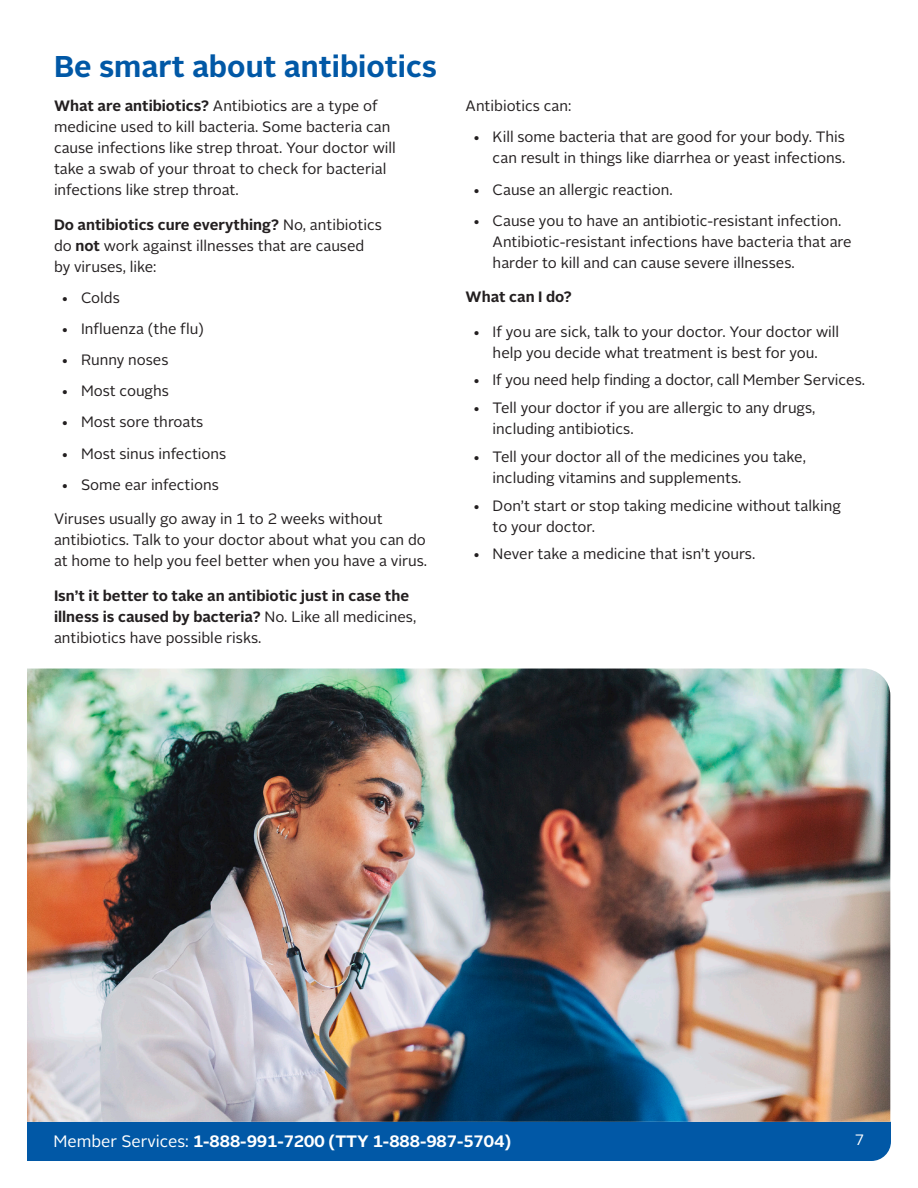
<style>
.page{position:relative;width:918px;height:1188px;background:#fff}
.page>*{position:absolute;margin:0;border:0;box-sizing:border-box;transform-origin:0 0}
.body_copy{font:700 30px "Alright Sans";color:#0158a6}
.t1{font:700 16.5px "Alright Sans";color:#fff}
.Bullet_1{font:15px/21px "Alright Sans";color:#231f20}
.body_copy-2{font:15px/21px "Alright Sans";color:#231f20}
.body_copy-3{font:700 15px/21px "Alright Sans";color:#231f20}
.t2{font:15px "Alright Sans";color:#fff}
.s1{font-weight:700}
.s2{font-weight:400}
</style>
<div class="page">
<div style="left:27px;top:1122px;width:864px;height:39px;background:#0158a6"></div>
<img style="left:27px;top:669px;width:863px;height:453px">
<p class="body_copy" style="left:54px;top:45px;width:385px">Be smart about antibiotics</p>
<p class="body_copy-2" style="left:54px;top:96px;width:343px"><span class="s1">What are antibiotics?</span> Antibiotics are a type of medicine used to kill bacteria. Some bacteria can cause infections like strep throat. Your doctor will take a swab of your throat to check for bacterial infections like strep throat.</p>
<p class="body_copy-2" style="left:54px;top:214px;width:329px"><span class="s1">Do antibiotics cure everything?</span> No, antibiotics do <span class="s1">not</span> work against illnesses that are caused by viruses, like:</p>
<p class="Bullet_1" style="left:61px;top:287px;width:61px">• Colds</p>
<p class="Bullet_1" style="left:61px;top:319px;width:145px">• Influenza (the flu)</p>
<p class="Bullet_1" style="left:61px;top:350px;width:109px">• Runny noses</p>
<p class="Bullet_1" style="left:61px;top:381px;width:110px">• Most coughs</p>
<p class="Bullet_1" style="left:61px;top:412px;width:144px">• Most sore throats</p>
<p class="Bullet_1" style="left:61px;top:443px;width:167px">• Most sinus infections</p>
<p class="Bullet_1" style="left:61px;top:474px;width:160px">• Some ear infections</p>
<p class="body_copy-2" style="left:54px;top:509px;width:375px">Viruses usually go away in 1 to 2 weeks without antibiotics. Talk to your doctor about what you can do at home to help you feel better when you have a virus.</p>
<p class="body_copy-3" style="left:54px;top:585px;width:364px">Isn’t it better to take an antibiotic just in case the illness is caused by bacteria? <span class="s2">No. Like all medicines, antibiotics have possible risks.</span></p>
<p class="body_copy-2" style="left:466px;top:96px;width:107px">Antibiotics can:</p>
<p class="Bullet_1" style="left:472px;top:127px;width:374px;text-align:right">• Kill some bacteria that are good for your body. This can result in things like diarrhea or yeast infections.</p>
<p class="Bullet_1" style="left:472px;top:179px;width:202px">• Cause an allergic reaction.</p>
<p class="Bullet_1" style="left:493px;top:210px;width:361px;text-indent:-20px">• Cause you to have an antibiotic-resistant infection.<br>Antibiotic-resistant infections have bacteria that are harder to kill and can cause severe illnesses.</p>
<p class="body_copy-3" style="left:466px;top:287px;width:108px">What can I do?</p>
<p class="Bullet_1" style="left:472px;top:321px;width:368px;text-align:center">• If you are sick, talk to your doctor. Your doctor will help you decide what treatment is best for you.</p>
<p class="Bullet_1" style="left:472px;top:370px;width:394px">• If you need help finding a doctor, call Member Services.</p>
<p class="Bullet_1" style="left:493px;top:398px;width:324px;text-indent:-20px">• Tell your doctor if you are allergic to any drugs, including antibiotics.</p>
<p class="Bullet_1" style="left:493px;top:446px;width:315px;text-indent:-20px">• Tell your doctor all of the medicines you take, including vitamins and supplements.</p>
<p class="Bullet_1" style="left:493px;top:495px;width:350px;text-indent:-20px">• Don’t start or stop taking medicine without talking to your doctor.</p>
<p class="Bullet_1" style="left:472px;top:544px;width:284px">• Never take a medicine that isn’t yours.</p>
<p class="t1" style="left:53px;top:1129px;width:459px"><span class="s2">Member Services:</span> 1-888-991-7200 (TTY 1-888-987-5704)</p>
<p class="t2" style="left:855px;top:1130px;width:11px">7</p>
</div>
